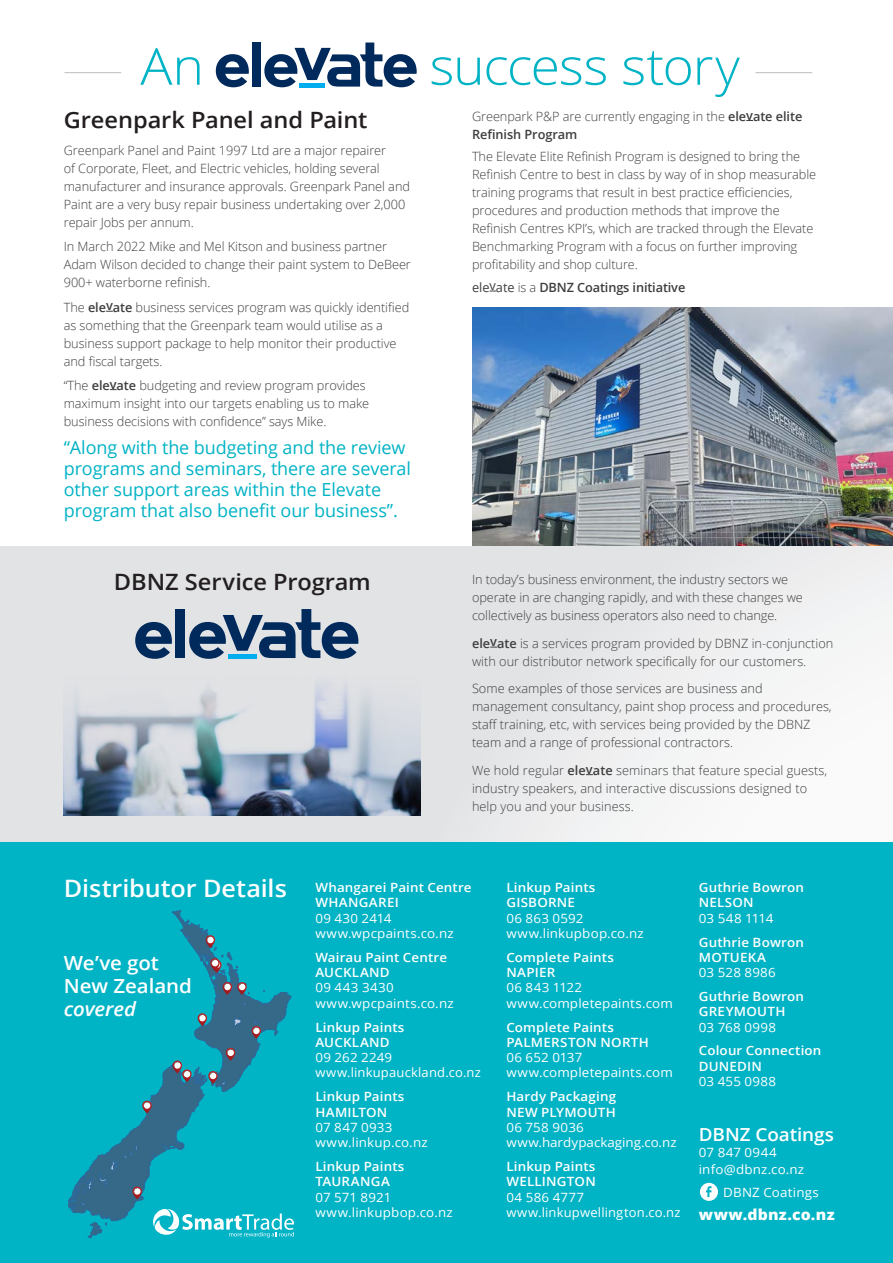
<style>
.page{position:relative;width:893px;height:1263px;background:#fff}
.page>*{position:absolute;margin:0;border:0;box-sizing:border-box;transform-origin:0 0}
.Body_1_large{font:300 51px "Open Sans";letter-spacing:-.02em;color:#00b3c5;scale:1.05 1}
.Body_1_large-2{font:600 24px "Open Sans";letter-spacing:-.005em;color:#fff;scale:1.05 1}
.Body_1_large-3{font:600 22.5px "Open Sans";letter-spacing:-.005em;color:#231f20;scale:1.05 1}
.Body_1_large-4{font:600 19.5px/23.4px "Open Sans";letter-spacing:-.005em;color:#fff;scale:1.05 1}
.t1{font:18px/21px "Open Sans";letter-spacing:-.005em;color:#00b3c5}
.Body_1_large-5{font:600 18px "Open Sans";letter-spacing:-.005em;color:#fff;scale:1.05 1}
.Body_1_large-6{font:800 15px "Open Sans";letter-spacing:.015em;color:#fff;scale:1.05 1}
.Body_1_large-7{font:300 12.75px/18px "Open Sans";letter-spacing:-.005em;color:#3e3e3f}
.Body_1_large-8{font:600 12.75px/15.3px "Open Sans";letter-spacing:.015em;color:#fff;scale:1.05 1}
.Body_1_large-9{font:12.75px/16.5px "Open Sans";letter-spacing:.015em;color:#fff;scale:1.05 1}
.Body_1_large-10{font:12.75px "Open Sans";letter-spacing:.015em;color:#fff}
.t2{font:600 12.75px "Open Sans";letter-spacing:-.01em;color:#3e3e3f}
.Body_1_large-11{font:12.75px "Open Sans";letter-spacing:-.015em;color:#fff;scale:1.05 1}
.s1{font-weight:600}
.s2{font-weight:400}
.s3{font-weight:300}
.s4{font-style:italic}
</style>
<div class="page">
<div style="left:0;top:836px;width:893px;height:427px;background:#00b3c5"></div>
<div style="left:700px;top:1183px;width:18px;height:18px;background:#fff;border-radius:50%"></div>
<svg style="left:706px;top:1186px;width:5px;height:11px"></svg>
<svg style="left:68px;top:910px;width:226px;height:328px"></svg>
<img style="left:472px;top:307px;width:421px;height:239px">
<div style="left:0;top:546px;width:893px;height:296px;background:linear-gradient(to right,#dcdde0,#f3f3f4)"></div>
<img style="left:64px;top:798px;width:357px;height:17px">
<img style="left:64px;top:615px;width:357px;height:183px">
<div style="left:175px;top:609px;width:10px;height:49px;background:#00295c"></div>
<svg style="left:135px;top:622px;width:37px;height:37px"></svg>
<svg style="left:189px;top:609px;width:169px;height:50px;background:#738aa4"></svg>
<div style="left:252px;top:43px;width:9px;height:44px;background:#00295c"></div>
<div style="left:299px;top:83px;width:26px;height:5px;background:#00aeef"></div>
<svg style="left:216px;top:54px;width:33px;height:33px"></svg>
<svg style="left:264px;top:43px;width:153px;height:44px"></svg>
<hr style="left:64px;top:72px;width:57px;height:1px;background:#bcbdc0">
<hr style="left:755px;top:72px;width:57px;height:1px;background:#bcbdc0">
<p class="Body_1_large" style="left:140px;top:31px;width:62px">An</p>
<p class="Body_1_large" style="left:429px;top:31px;width:297px">success story</p>
<p class="Body_1_large-3" style="left:64px;top:105px;width:291px">Greenpark Panel and Paint</p>
<p class="Body_1_large-7" style="left:64px;top:141px;width:348px">Greenpark Panel and Paint 1997 Ltd are a major repairer<br>of Corporate, Fleet, and Electric vehicles, holding several manufacturer and insurance approvals. Greenpark Panel and Paint are a very busy repair business undertaking over 2,000 repair Jobs per annum.</p>
<p class="Body_1_large-7" style="left:64px;top:237px;width:349px">In March 2022 Mike and Mel Kitson and business partner<br>Adam Wilson decided to change their paint system to DeBeer<br>900+ waterborne refinish.</p>
<p class="Body_1_large-7" style="left:64px;top:298px;width:347px">The <span class="s1">elevate</span> business services program was quickly identified as something that the Greenpark team would utilise as a business support package to help monitor their productive and fiscal targets.</p>
<p class="Body_1_large-7" style="left:64px;top:376px;width:307px">“The <span class="s1">elevate</span> budgeting and review program provides maximum insight into our targets enabling us to make business decisions with confidence” says Mike.</p>
<p class="t1" style="left:64px;top:436px;width:349px">“Along with the budgeting and the review programs and seminars, there are several other support areas within the Elevate program that also benefit our business”.</p>
<p class="Body_1_large-3" style="left:114px;top:567px;width:246px">DBNZ Service Program</p>
<p class="Body_1_large-7" style="left:472px;top:107px;width:332px">Greenpark P&amp;P are currently engaging in the <span class="s1">elevate elite<br>Refinish Program</span></p>
<p class="Body_1_large-7" style="left:472px;top:147px;width:346px">The Elevate Elite Refinish Program is designed to bring the Refinish Centre to best in class by way of in shop measurable training programs that result in best practice efficiencies, procedures and production methods that improve the Refinish Centres KPI’s, which are tracked through the Elevate Benchmarking Program with a focus on further improving profitability and shop culture.</p>
<p class="t2" style="left:472px;top:278px;width:215px"><span class="s2">elevate</span> <span class="s3">is a</span> DBNZ Coatings initiative</p>
<p class="Body_1_large-7" style="left:472px;top:570px;width:332px">In today’s business environment, the industry sectors we operate in are changing rapidly, and with these changes we collectively as business operators also need to change.</p>
<p class="Body_1_large-7" style="left:472px;top:634px;width:363px"><span class="s1">elevate</span> is a services program provided by DBNZ in-conjunction with our distributor network specifically for our customers.</p>
<p class="Body_1_large-7" style="left:472px;top:679px;width:361px">Some examples of those services are business and management consultancy, paint shop process and procedures, staff training, etc, with services being provided by the DBNZ team and a range of professional contractors.</p>
<p class="Body_1_large-7" style="left:472px;top:761px;width:357px">We hold regular <span class="s1">elevate</span> seminars that feature special guests, industry speakers, and interactive discussions designed to help you and your business.</p>
<p class="Body_1_large-2" style="left:64px;top:871px;width:214px">Distributor Details</p>
<p class="Body_1_large-4" style="left:64px;top:950px;width:123px">We’ve got<br>New Zealand <span class="s4">covered</span></p>
<p class="Body_1_large-8" style="left:315px;top:879px;width:150px">Whangarei Paint Centre<br>WHANGAREI</p>
<p class="Body_1_large-9" style="left:315px;top:909px;width:74px">09 430 2414</p>
<p class="Body_1_large-9" style="left:315px;top:925px;width:133px">www.wpcpaints.co.nz</p>
<p class="Body_1_large-8" style="left:315px;top:949px;width:127px">Wairau Paint Centre<br>AUCKLAND</p>
<p class="Body_1_large-9" style="left:315px;top:979px;width:76px">09 443 3430</p>
<p class="Body_1_large-9" style="left:315px;top:994px;width:133px">www.wpcpaints.co.nz</p>
<p class="Body_1_large-8" style="left:315px;top:1019px;width:86px">Linkup Paints<br>AUCKLAND</p>
<p class="Body_1_large-9" style="left:315px;top:1049px;width:75px">09 262 2249</p>
<p class="Body_1_large-10" style="left:315px;top:1064px;width:167px">www.linkupauckland.co.nz</p>
<p class="Body_1_large-8" style="left:315px;top:1089px;width:86px">Linkup Paints<br>HAMILTON</p>
<p class="Body_1_large-9" style="left:315px;top:1119px;width:75px">07 847 0933</p>
<p class="Body_1_large-9" style="left:315px;top:1134px;width:108px">www.linkup.co.nz</p>
<p class="Body_1_large-8" style="left:315px;top:1158px;width:86px">Linkup Paints<br>TAURANGA</p>
<p class="Body_1_large-9" style="left:315px;top:1188px;width:74px">07 571 8921</p>
<p class="Body_1_large-9" style="left:315px;top:1204px;width:132px">www.linkupbop.co.nz</p>
<p class="Body_1_large-8" style="left:506px;top:879px;width:86px">Linkup Paints<br>GISBORNE</p>
<p class="Body_1_large-9" style="left:506px;top:909px;width:75px">06 863 0592</p>
<p class="Body_1_large-9" style="left:506px;top:925px;width:132px">www.linkupbop.co.nz</p>
<p class="Body_1_large-8" style="left:506px;top:949px;width:104px">Complete Paints<br>NAPIER</p>
<p class="Body_1_large-9" style="left:506px;top:979px;width:74px">06 843 1122</p>
<p class="Body_1_large-9" style="left:506px;top:994px;width:160px">www.completepaints.com</p>
<p class="Body_1_large-8" style="left:506px;top:1019px;width:137px">Complete Paints<br>PALMERSTON NORTH</p>
<p class="Body_1_large-9" style="left:506px;top:1049px;width:74px">06 652 0137</p>
<p class="Body_1_large-9" style="left:506px;top:1064px;width:160px">www.completepaints.com</p>
<p class="Body_1_large-8" style="left:506px;top:1089px;width:106px">Hardy Packaging<br>NEW PLYMOUTH</p>
<p class="Body_1_large-9" style="left:506px;top:1119px;width:75px">06 758 9036</p>
<p class="Body_1_large-9" style="left:506px;top:1134px;width:164px">www.hardypackaging.co.nz</p>
<p class="Body_1_large-8" style="left:506px;top:1158px;width:87px">Linkup Paints<br>WELLINGTON</p>
<p class="Body_1_large-9" style="left:506px;top:1188px;width:76px">04 586 4777</p>
<p class="Body_1_large-10" style="left:506px;top:1203px;width:176px">www.linkupwellington.co.nz</p>
<p class="Body_1_large-8" style="left:699px;top:879px;width:102px">Guthrie Bowron<br>NELSON</p>
<p class="Body_1_large-11" style="left:699px;top:909px;width:73px">03 548 1114</p>
<p class="Body_1_large-8" style="left:699px;top:934px;width:102px">Guthrie Bowron<br>MOTUEKA</p>
<p class="Body_1_large-9" style="left:699px;top:964px;width:75px">03 528 8986</p>
<p class="Body_1_large-8" style="left:699px;top:988px;width:102px">Guthrie Bowron<br>GREYMOUTH</p>
<p class="Body_1_large-9" style="left:699px;top:1018px;width:75px">03 768 0998</p>
<p class="Body_1_large-8" style="left:699px;top:1043px;width:118px">Colour Connection<br>DUNEDIN</p>
<p class="Body_1_large-9" style="left:699px;top:1073px;width:75px">03 455 0988</p>
<p class="Body_1_large-5" style="left:699px;top:1122px;width:130px">DBNZ Coatings</p>
<p class="Body_1_large-9" style="left:699px;top:1144px;width:102px">07 847 0944 info@dbnz.co.nz</p>
<p class="Body_1_large-9" style="left:723px;top:1183px;width:93px">DBNZ Coatings</p>
<p class="Body_1_large-6" style="left:699px;top:1203px;width:131px">www.dbnz.co.nz</p>
</div>
